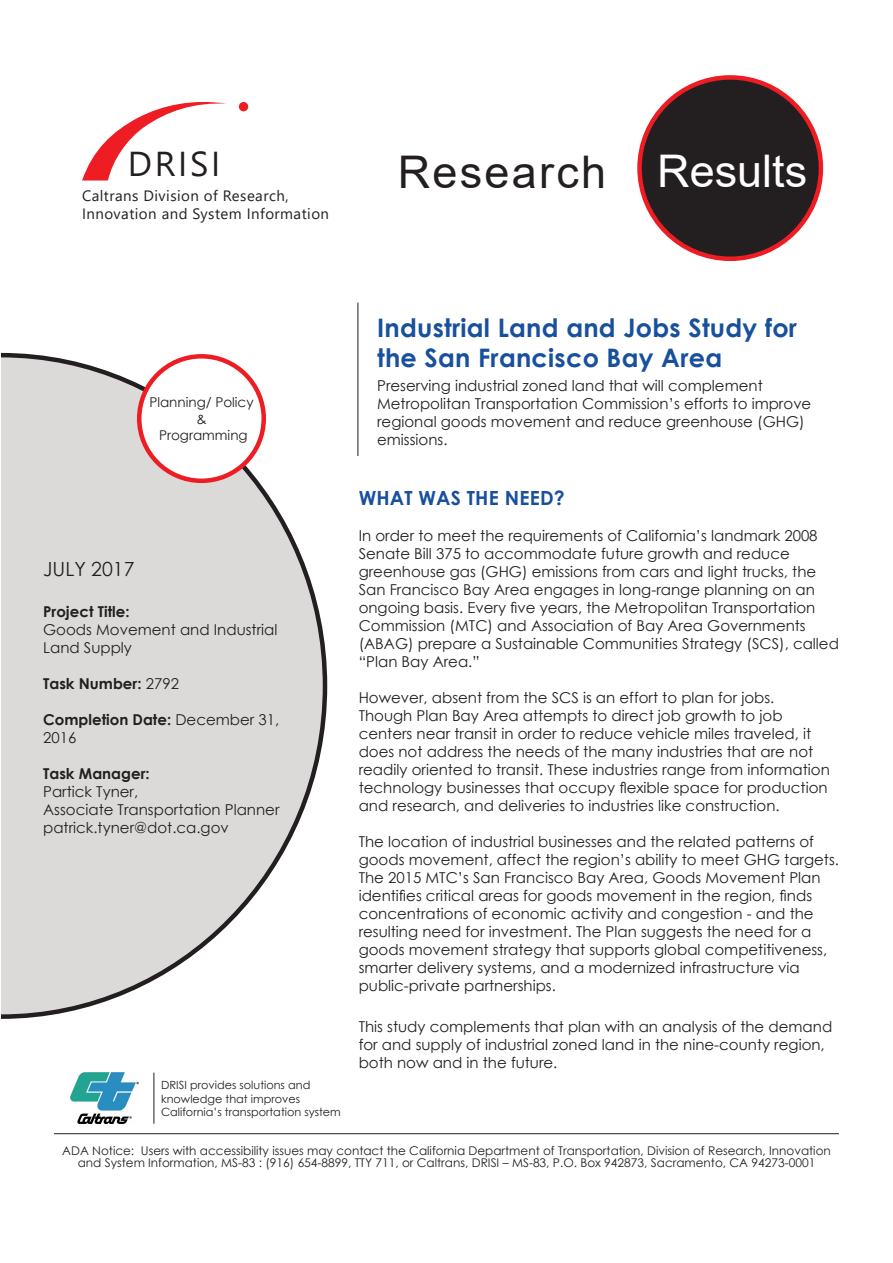
<style>
.page{position:relative;width:893px;height:1263px;background:#fff}
.page>*{position:absolute;margin:0;border:0;box-sizing:border-box;transform-origin:0 0}
.t1{font:45px "Arial";letter-spacing:.05em;color:#231f20}
.t2{font:45px "Arial";color:#fff}
.t3{font:34.5px "Segoe UI";letter-spacing:.08em;color:#231f20}
.Heading_level_1{font:700 25.5px/30.6px "Century Gothic";letter-spacing:.01em;color:#18509d}
.Heading_level_1_for{font:700 19.5px "Century Gothic";letter-spacing:.01em;color:#18509d}
.t4{font:19.5px "Century Gothic";color:#231f20}
.Body_Copy{font:15px/18px "Century Gothic";color:#231f20}
.t5{font:15px/18px "Segoe UI";letter-spacing:.03em;color:#231f20}
.t6{font:700 15px/18px "Century Gothic";color:#231f20}
.t7{font:13.5px "Century Gothic";color:#231f20}
.t8{font:12px/11.6px "Century Gothic";color:#231f20;text-align:center}
.t9{font:11.25px/13.5px "Century Gothic";color:#231f20}
.s1{font-weight:700}
.s2{font-weight:400}
</style>
<div class="page">
<hr style="left:358px;top:303px;width:1px;height:153px;background:#231f20">
<hr style="left:154px;top:1072px;width:1px;height:52px;background:#231f20">
<hr style="left:54px;top:1133px;width:785px;height:1px;background:#231f20">
<svg style="left:82px;top:102px;width:144px;height:79px"></svg>
<div style="left:239px;top:102px;width:9px;height:9px;background:#ee1d23;border-radius:50%"></div>
<img style="left:70px;top:1072px;width:68px;height:52px">
<svg style="left:1px;top:352px;width:327px;height:667px"></svg>
<div style="left:139px;top:356px;width:125px;height:125px;background:#fff;border-radius:50%"></div>
<div style="left:137px;top:354px;width:129px;height:129px;border:4px solid #ee1d23;border-radius:50%"></div>
<div style="left:640px;top:77px;width:181px;height:182px;background:#231f20;border-radius:50%"></div>
<div style="left:637px;top:75px;width:186px;height:186px;border:4px solid #ee1d23;border-radius:50%"></div>
<h2 class="t3" style="left:128px;top:131px;width:94px">DRISI</h2>
<p class="t1" style="left:398px;top:141px;width:210px">Research</p>
<p class="t2" style="left:657px;top:140px;width:152px">Results</p>
<p class="t5" style="left:82px;top:186px;width:248px">Caltrans Division of Research,<br>Innovation and System Information</p>
<p class="t7" style="left:149px;top:393px;width:106px">Planning/ Policy</p>
<p class="t7" style="left:196px;top:409px;width:12px">&amp;</p>
<p class="t7" style="left:159px;top:425px;width:90px">Programming</p>
<p class="t4" style="left:43px;top:555px;width:93px">JULY 2017</p>
<p class="Body_Copy" style="left:43px;top:603px;width:236px"><span class="s1">Project Title:<br></span>Goods Movement and Industrial<br>Land Supply</p>
<p class="t6" style="left:43px;top:674px;width:137px">Task Number: <span class="s2">2792</span></p>
<p class="t6" style="left:43px;top:710px;width:238px">Completion Date: <span class="s2">December 31,<br>2016</span></p>
<p class="Body_Copy" style="left:43px;top:765px;width:238px"><span class="s1">Task Manager:<br></span>Partick Tyner,<br>Associate Transportation Planner patrick.tyner@dot.ca.gov</p>
<h1 class="Heading_level_1" style="left:377px;top:311px;width:421px">Industrial Land and Jobs Study for the San Francisco Bay Area</h1>
<p class="Body_Copy" style="left:377px;top:376px;width:436px">Preserving industrial zoned land that will complement Metropolitan Transportation Commission’s efforts to improve regional goods movement and reduce greenhouse (GHG) emissions.</p>
<p class="Heading_level_1_for" style="left:359px;top:483px;width:208px">WHAT WAS THE NEED?</p>
<p class="Body_Copy" style="left:359px;top:526px;width:482px">In order to meet the requirements of California’s landmark 2008<br>Senate Bill 375 to accommodate future growth and reduce greenhouse gas (GHG) emissions from cars and light trucks, the San Francisco Bay Area engages in long-range planning on an ongoing basis. Every five years, the Metropolitan Transportation Commission (MTC) and Association of Bay Area Governments (ABAG) prepare a Sustainable Communities Strategy (SCS), called “Plan Bay Area.”</p>
<p class="Body_Copy" style="left:359px;top:688px;width:473px">However, absent from the SCS is an effort to plan for jobs.<br>Though Plan Bay Area attempts to direct job growth to job centers near transit in order to reduce vehicle miles traveled, it does not address the needs of the many industries that are not readily oriented to transit. These industries range from information technology businesses that occupy flexible space for production and research, and deliveries to industries like construction.</p>
<p class="Body_Copy" style="left:359px;top:832px;width:482px">The location of industrial businesses and the related patterns of goods movement, affect the region’s ability to meet GHG targets.<br>The 2015 MTC’s San Francisco Bay Area, Goods Movement Plan identifies critical areas for goods movement in the region, finds concentrations of economic activity and congestion - and the resulting need for investment. The Plan suggests the need for a goods movement strategy that supports global competitiveness, smarter delivery systems, and a modernized infrastructure via public-private partnerships.</p>
<p class="Body_Copy" style="left:359px;top:1017px;width:475px">This study complements that plan with an analysis of the demand for and supply of industrial zoned land in the nine-county region, both now and in the future.</p>
<p class="t9" style="left:161px;top:1078px;width:181px">DRISI provides solutions and knowledge that improves<br>California’s transportation system</p>
<p class="t8" style="left:62px;top:1145px;width:770px">ADA Notice: Users with accessibility issues may contact the California Department of Transportation, Division of Research, Innovation and System Information, MS-83 : (916) 654-8899, TTY 711, or Caltrans, DRISI – MS-83, P.O. Box 942873, Sacramento, CA 94273-0001</p>
</div>
